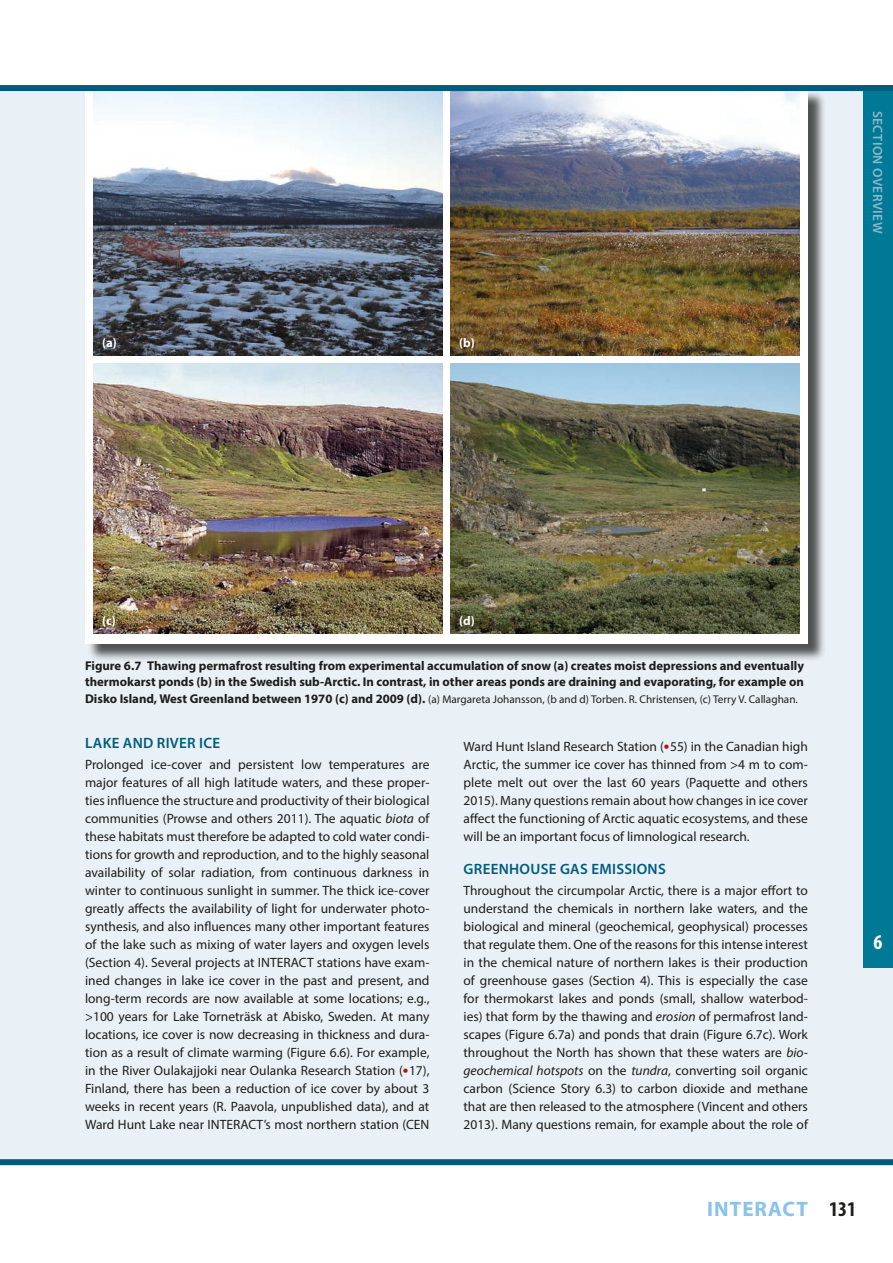
<style>
.page{position:relative;width:893px;height:1263px;background:#fff}
.page>*{position:absolute;margin:0;border:0;box-sizing:border-box;transform-origin:0 0}
.t1{font:700 21px "Myriad Pro";letter-spacing:.05em;color:#87c3ec}
.t2{font:700 condensed 21px "Myriad Pro";color:#fff}
.t3{font:600 15px "Myriad Pro";letter-spacing:.02em;color:#005c7e}
.t4{font:13.5px/18px "Myriad Pro";color:#1d1d1b;text-align:justify}
.t5{font:600 13.5px "Myriad Pro";letter-spacing:.03em;color:#8cb7ca}
.t6{font:700 12.75px/16.5px "Myriad Pro";color:#1d1d1b}
.t7{font:700 12.75px "Myriad Pro";color:#fff}
.t8{font:11.25px "Myriad Pro";color:#1d1d1b}
.s1{font-weight:700;font-size:12.75px}
.s2{font-style:italic}
.s3{font-weight:700;font-size:16.5px;color:#c00e0e}
.s4{font-stretch:condensed;color:#1d1d1b}
</style>
<div class="page">
<div style="left:0;top:85px;width:893px;height:1076px;background:#eaf1f6"></div>
<div style="left:87px;top:90px;width:740px;height:572px;background:#1d1d1b;opacity:.75"></div>
<div style="left:85px;top:88px;width:723px;height:555px;background:#fff"></div>
<img style="left:451px;top:91px;width:348px;height:264px">
<img style="left:94px;top:91px;width:348px;height:264px">
<img style="left:94px;top:364px;width:348px;height:270px">
<img style="left:451px;top:364px;width:348px;height:270px">
<div style="left:0;top:1159px;width:893px;height:6px;background:#005c7e"></div>
<div style="left:863px;top:85px;width:30px;height:882px;background:#007996"></div>
<div style="left:0;top:85px;width:893px;height:6px;background:#005c7e"></div>
<p class="t7" style="left:102px;top:334px;width:16px">(a)</p>
<p class="t7" style="left:459px;top:334px;width:17px">(b)</p>
<p class="t5" style="left:886px;top:111px;width:124px;rotate:90deg">SECTION OVERVIEW</p>
<p class="t7" style="left:102px;top:612px;width:15px">(c)</p>
<p class="t7" style="left:459px;top:612px;width:17px">(d)</p>
<p class="t6" style="left:85px;top:657px;width:720px">Figure 6.7 Thawing permafrost resulting from experimental accumulation of snow (a) creates moist depressions and eventually thermokarst ponds (b) in the Swedish sub-Arctic. In contrast, in other areas ponds are draining and evaporating, for example on</p>
<p class="t8" style="left:85px;top:692px;width:714px"><span class="s1">Disko Island, West Greenland between 1970 (c) and 2009 (d).</span> (a) Margareta Johansson, (b and d) Torben. R. Christensen, (c) Terry V. Callaghan.</p>
<p class="t3" style="left:85px;top:733px;width:137px">LAKE AND RIVER ICE</p>
<p class="t4" style="left:85px;top:755px;width:346px">Prolonged ice-cover and persistent low temperatures are major features of all high latitude waters, and these proper&shy;ties influence the structure and productivity of their biological communities (Prowse and others 2011). The aquatic <span class="s2">biota</span> of these habitats must therefore be adapted to cold water condi&shy;tions for growth and reproduction, and to the highly seasonal availability of solar radiation, from continuous darkness in winter to continuous sunlight in summer. The thick ice-cover greatly affects the availability of light for underwater photo&shy;synthesis, and also influences many other important features of the lake such as mixing of water layers and oxygen levels (Section 4). Several projects at INTERACT stations have exam&shy;ined changes in lake ice cover in the past and present, and long-term records are now available at some locations; e.g., &gt;100 years for Lake Torneträsk at Abisko, Sweden. At many locations, ice cover is now decreasing in thickness and dura&shy;tion as a result of climate warming (Figure 6.6). For example, in the River Oulakajjoki near Oulanka Research Station (<span class="s3">•</span>17), Finland, there has been a reduction of ice cover by about 3 weeks in recent years (R. Paavola, unpublished data), and at Ward Hunt Lake near INTERACT’s most northern station (CEN</p>
<p class="t4" style="left:463px;top:737px;width:346px">Ward Hunt Island Research Station (<span class="s3">•</span>55) in the Canadian high Arctic, the summer ice cover has thinned from &gt;4 m to com&shy;plete melt out over the last 60 years (Paquette and others 2015). Many questions remain about how changes in ice cover affect the functioning of Arctic aquatic ecosystems, and these will be an important focus of limnological research.</p>
<p class="t3" style="left:464px;top:859px;width:204px">GREENHOUSE GAS EMISSIONS</p>
<p class="t4" style="left:463px;top:881px;width:346px">Throughout the circumpolar Arctic, there is a major effort to understand the chemicals in northern lake waters, and the biological and mineral (geochemical, geophysical) processes that regulate them. One of the reasons for this intense interest in the chemical nature of northern lakes is their production of greenhouse gases (Section 4). This is especially the case for thermokarst lakes and ponds (small, shallow waterbod&shy;ies) that form by the thawing and <span class="s2">erosion</span> of permafrost land&shy;scapes (Figure 6.7a) and ponds that drain (Figure 6.7c). Work throughout the North has shown that these waters are <span class="s2">bio&shy;geochemical hotspots</span> on the <span class="s2">tundra</span>, converting soil organic carbon (Science Story 6.3) to carbon dioxide and methane that are then released to the atmosphere (Vincent and others 2013). Many questions remain, for example about the role of</p>
<h1 class="t2" style="left:874px;top:929px;width:10px">6</h1>
<h1 class="t1" style="left:707px;top:1195px;width:150px">INTERACT <span class="s4">131</span></h1>
</div>
